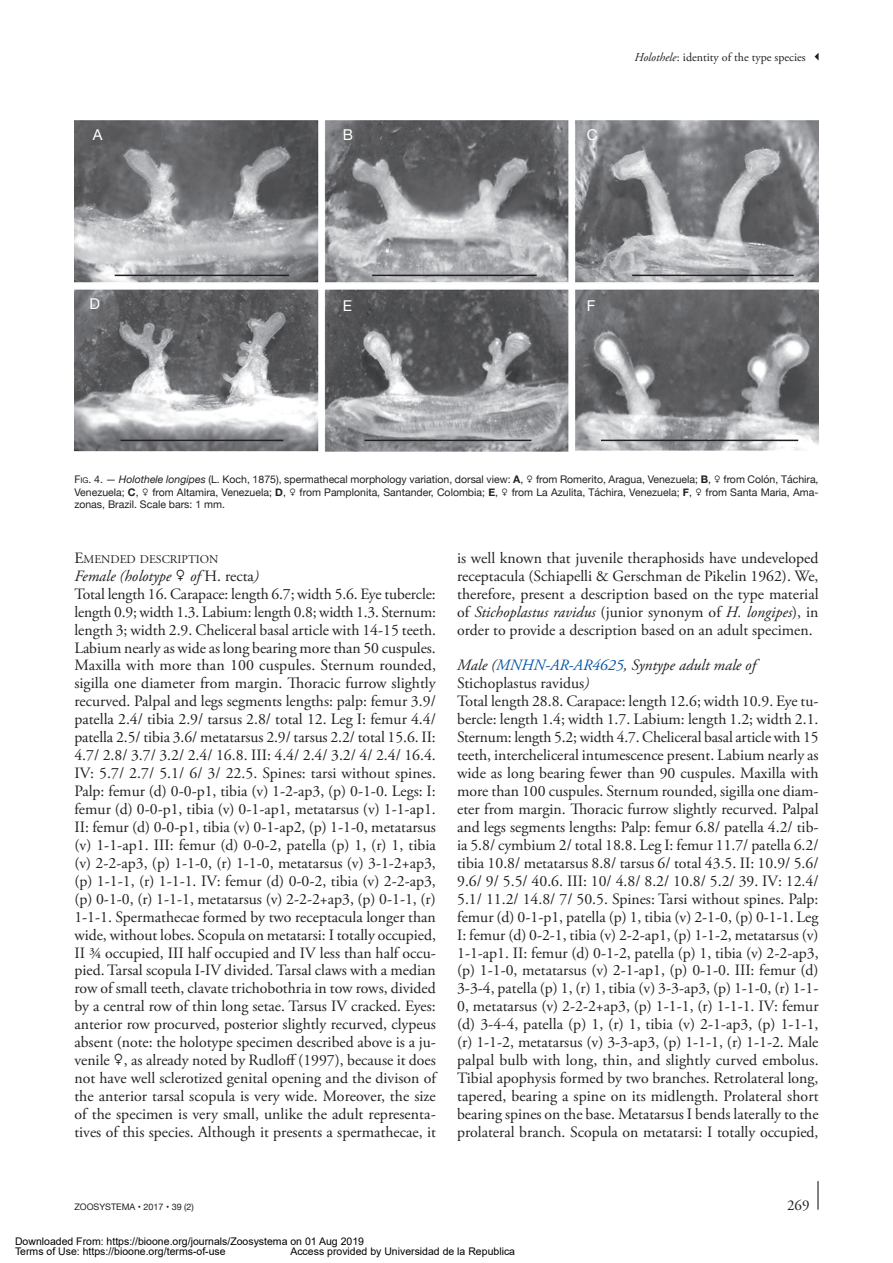
<style>
.page{position:relative;width:893px;height:1263px;background:#fff}
.page>*{position:absolute;margin:0;border:0;box-sizing:border-box;transform-origin:0 0}
.t1{font:15.75px/18px "Adobe Garamond Pro";color:#231f20}
.t2{font:15px "Helvetica Neue";color:#fff}
.t3{font:15px "Adobe Garamond Pro";color:#231f20}
.t4{font:12px "Adobe Garamond Pro";color:#231f20}
.t5{font:11.85px "Adobe Garamond";color:#231f20}
.t6{font:10.5px/12.8px "Helvetica Neue";color:#231f20;text-align:justify}
.t7{font:10.5px/10.5px "Arial";color:#000}
.t8{font:9px "Helvetica Neue";color:#231f20}
.s1{font-style:italic}
.s2{font-style:inherit}
.s3{font-size:7.8px}
.s4{font-weight:700}
.s5{font-size:15.75px}
.s6{font-style:italic;color:#0154a6}
</style>
<div class="page">
<hr style="left:817px;top:1181px;width:2px;height:29px;background:#231f20">
<svg style="left:815px;top:53px;width:4px;height:8px"></svg>
<img style="left:74px;top:120px;width:745px;height:331px">
<hr style="left:115px;top:275px;width:174px;height:1px;background:#231f20">
<hr style="left:372px;top:275px;width:165px;height:1px;background:#231f20">
<hr style="left:632px;top:275px;width:162px;height:1px;background:#231f20">
<hr style="left:120px;top:440px;width:163px;height:1px;background:#231f20">
<hr style="left:364px;top:440px;width:167px;height:1px;background:#231f20">
<hr style="left:601px;top:440px;width:197px;height:1px;background:#231f20">
<p class="t2" style="left:93px;top:124px;width:11px">A</p>
<p class="t2" style="left:343px;top:124px;width:12px">B</p>
<p class="t2" style="left:587px;top:124px;width:12px">C</p>
<p class="t4" style="left:634px;top:50px;width:173px"><span class="s1">Holothele</span>: identity of the type species</p>
<p class="t2" style="left:89px;top:293px;width:12px">D</p>
<p class="t2" style="left:343px;top:295px;width:11px">E</p>
<p class="t2" style="left:587px;top:295px;width:10px">F</p>
<p class="t6" style="left:74px;top:473px;width:746px"><span class="s2">F</span><span class="s3">ig</span><span class="s2">. 4</span>. — <span class="s1">Holothele longipes</span> (L. Koch, 1875), spermathecal morphology variation, dorsal view: <span class="s4">A</span>, ♀ from Romerito, Aragua, Venezuela; <span class="s4">B</span>, ♀ from Colón, Táchira, Venezuela; <span class="s4">C</span>, ♀ from Altamira, Venezuela; <span class="s4">D</span>, ♀ from Pamplonita, Santander, Colombia; <span class="s4">E</span>, ♀ from La Azulita, Táchira, Venezuela; <span class="s4">F</span>, ♀ from Santa Maria, Ama&shy;zonas, Brazil. Scale bars: 1 mm.</p>
<p class="t5" style="left:74px;top:553px;width:19px"><span class="s5">E</span>MENDED</p>
<p class="t5" style="left:140px;top:553px;width:8px">DES</p>
<p class="t5" style="left:162px;top:553px;width:35px">CRIPTION</p>
<p class="t1" style="left:74px;top:567px;width:363px"><span class="s1">Female (holotype</span> ♀ <span class="s1">of</span> H. recta<span class="s1">)<br></span>Total length 16. Carapace: length 6.7; width 5.6. Eye tubercle: length 0.9; width 1.3. Labium: length 0.8; width 1.3. Sternum: length 3; width 2.9. Cheliceral basal article with 14-15 teeth.<br>Labium nearly as wide as long bearing more than 50 cuspules.<br>Maxilla with more than 100 cuspules. Sternum rounded, sigilla one diameter from margin. Thoracic furrow slightly recurved. Palpal and legs segments lengths: palp: femur 3.9/ patella 2.4/ tibia 2.9/ tarsus 2.8/ total 12. Leg I: femur 4.4/ patella 2.5/ tibia 3.6/ metatarsus 2.9/ tarsus 2.2/ total 15.6. II:<br>4.7/ 2.8/ 3.7/ 3.2/ 2.4/ 16.8. III: 4.4/ 2.4/ 3.2/ 4/ 2.4/ 16.4.<br>IV: 5.7/ 2.7/ 5.1/ 6/ 3/ 22.5. Spines: tarsi without spines.<br>Palp: femur (d) 0-0-p1, tibia (v) 1-2-ap3, (p) 0-1-0. Legs: I: femur (d) 0-0-p1, tibia (v) 0-1-ap1, metatarsus (v) 1-1-ap1.<br>II: femur (d) 0-0-p1, tibia (v) 0-1-ap2, (p) 1-1-0, metatarsus (v) 1-1-ap1. III: femur (d) 0-0-2, patella (p) 1, (r) 1, tibia (v) 2-2-ap3, (p) 1-1-0, (r) 1-1-0, metatarsus (v) 3-1-2+ap3, (p) 1-1-1, (r) 1-1-1. IV: femur (d) 0-0-2, tibia (v) 2-2-ap3, (p) 0-1-0, (r) 1-1-1, metatarsus (v) 2-2-2+ap3, (p) 0-1-1, (r)<br>1-1-1. Spermathecae formed by two receptacula longer than wide, without lobes. Scopula on metatarsi: I totally occupied, II ¾ occupied, III half occupied and IV less than half occu&shy;pied. Tarsal scopula I-IV divided. Tarsal claws with a median row of small teeth, clavate trichobothria in tow rows, divided by a central row of thin long setae. Tarsus IV cracked. Eyes: anterior row procurved, posterior slightly recurved, clypeus absent (note: the holotype specimen described above is a ju&shy;venile ♀, as already noted by Rudloff (1997), because it does not have well sclerotized genital opening and the divison of the anterior tarsal scopula is very wide. Moreover, the size of the specimen is very small, unlike the adult representa&shy;tives of this species. Although it presents a spermathecae, it</p>
<p class="t1" style="left:457px;top:549px;width:363px;text-align:justify">is well known that juvenile theraphosids have undeveloped receptacula (Schiapelli &amp; Gerschman de Pikelin 1962). We, therefore, present a description based on the type material of <span class="s1">Stichoplastus ravidus</span> (junior synonym of <span class="s1">H. longipes</span>), in order to provide a description based on an adult specimen.</p>
<p class="t1" style="left:457px;top:657px;width:363px"><span class="s1">Male (</span><span class="s6">MNHN-AR-AR4625</span><span class="s1">, Syntype adult male of </span>Stichoplastus ravidus<span class="s1">)<br></span>Total length 28.8. Carapace: length 12.6; width 10.9. Eye tu&shy;bercle: length 1.4; width 1.7. Labium: length 1.2; width 2.1.<br>Sternum: length 5.2; width 4.7. Cheliceral basal article with 15 teeth, intercheliceral intumescence present. Labium nearly as wide as long bearing fewer than 90 cuspules. Maxilla with more than 100 cuspules. Sternum rounded, sigilla one diam&shy;eter from margin. Thoracic furrow slightly recurved. Palpal and legs segments lengths: Palp: femur 6.8/ patella 4.2/ tib&shy;ia 5.8/ cymbium 2/ total 18.8. Leg I: femur 11.7/ patella 6.2/ tibia 10.8/ metatarsus 8.8/ tarsus 6/ total 43.5. II: 10.9/ 5.6/ 9.6/ 9/ 5.5/ 40.6. III: 10/ 4.8/ 8.2/ 10.8/ 5.2/ 39. IV: 12.4/ 5.1/ 11.2/ 14.8/ 7/ 50.5. Spines: Tarsi without spines. Palp: femur (d) 0-1-p1, patella (p) 1, tibia (v) 2-1-0, (p) 0-1-1. Leg I: femur (d) 0-2-1, tibia (v) 2-2-ap1, (p) 1-1-2, metatarsus (v)<br>1-1-ap1. II: femur (d) 0-1-2, patella (p) 1, tibia (v) 2-2-ap3, (p) 1-1-0, metatarsus (v) 2-1-ap1, (p) 0-1-0. III: femur (d)<br>3-3-4, patella (p) 1, (r) 1, tibia (v) 3-3-ap3, (p) 1-1-0, (r) 1-1- 0, metatarsus (v) 2-2-2+ap3, (p) 1-1-1, (r) 1-1-1. IV: femur (d) 3-4-4, patella (p) 1, (r) 1, tibia (v) 2-1-ap3, (p) 1-1-1, (r) 1-1-2, metatarsus (v) 3-3-ap3, (p) 1-1-1, (r) 1-1-2. Male palpal bulb with long, thin, and slightly curved embolus.<br>Tibial apophysis formed by two branches. Retrolateral long, tapered, bearing a spine on its midlength. Prolateral short bearing spines on the base. Metatarsus I bends laterally to the prolateral branch. Scopula on metatarsi: I totally occupied,</p>
<p class="t8" style="left:74px;top:1200px;width:121px">ZOOSYSTEMA • 2017 • 39 (2)</p>
<p class="t3" style="left:787px;top:1196px;width:24px">269</p>
<p class="t7" style="left:15px;top:1237px;width:351px">Downloaded From: https://bioone.org/journals/Zoosystema on 01 Aug 2019<br>Terms of Use: https://bioone.org/terms-of-use</p>
<p class="t7" style="left:290px;top:1247px;width:226px">Access provided by Universidad de la Republica</p>
</div>
